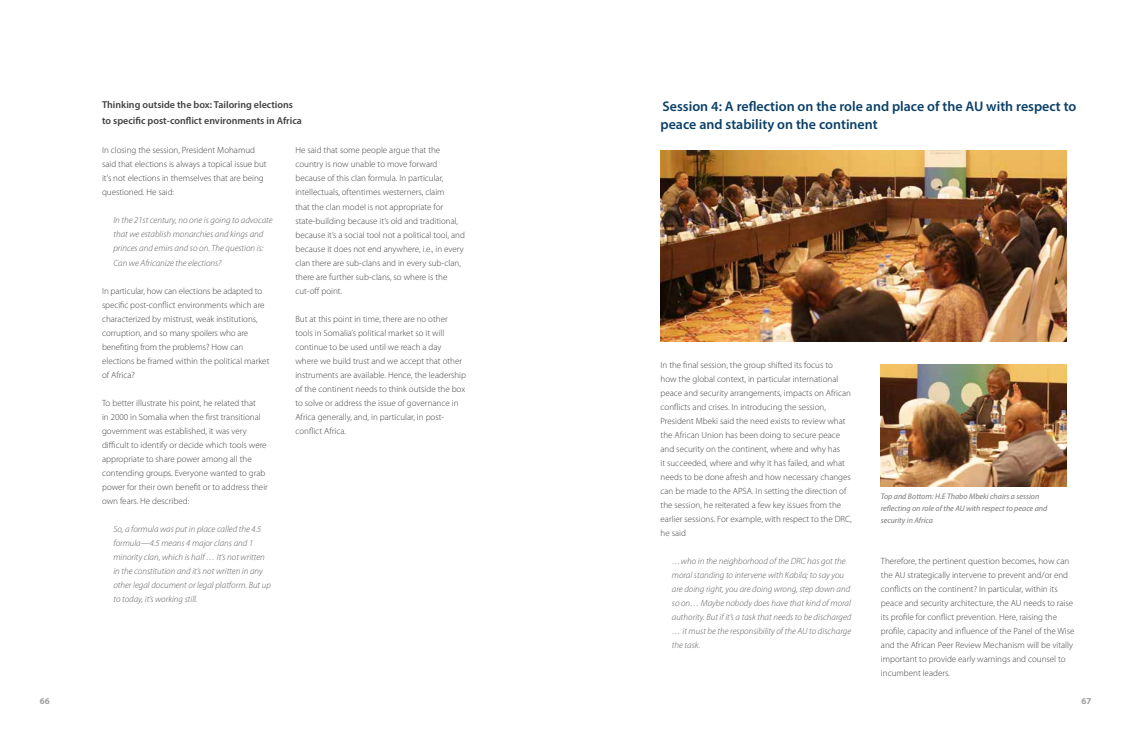
<style>
.page{position:relative;width:1134px;height:738px;background:#fff}
.page>*{position:absolute;margin:0;border:0;box-sizing:border-box;transform-origin:0 0}
.t1{font:600 14px/18px "Myriad Pro";color:#0a4068}
.t2{font:600 10px/16px "Myriad Pro";color:#414042}
.t3{font:300 9px/14px "Myriad Pro";color:#414042}
.t4{font:italic 300 9px/14px "Myriad Pro";color:#58595b}
.t5{font:700 9px "Myriad Pro";color:#9d9fa2}
.t6{font:italic 8px/12px "Myriad Pro";color:#77787b}
</style>
<div class="page">
<img style="left:881px;top:364px;width:185px;height:122px">
<img style="left:660px;top:150px;width:406px;height:191px">
<p class="t2" style="left:102px;top:97px;width:201px">Thinking outside the box: Tailoring elections to specific post-conflict environments in Africa</p>
<p class="t3" style="left:102px;top:143px;width:166px">In closing the session, President Mohamud said that elections is always a topical issue but it’s not elections in themselves that are being questioned. He said:</p>
<p class="t4" style="left:113px;top:213px;width:161px">In the 21st century, no one is going to advocate that we establish monarchies and kings and princes and emirs and so on. The question is:<br>Can we Africanize the elections?</p>
<p class="t3" style="left:102px;top:283px;width:169px">In particular, how can elections be adapted to specific post-conflict environments which are characterized by mistrust, weak institutions, corruption, and so many spoilers who are benefiting from the problems? How can elections be framed within the political market of Africa?</p>
<p class="t3" style="left:102px;top:395px;width:167px">To better illustrate his point, he related that<br>in 2000 in Somalia when the first transitional government was established, it was very difficult to identify or decide which tools were appropriate to share power among all the contending groups. Everyone wanted to grab power for their own benefit or to address their own fears. He described:</p>
<p class="t4" style="left:113px;top:521px;width:159px">So, a formula was put in place called the 4.5 formula—4.5 means 4 major clans and 1 minority clan, which is half … It’s not written in the constitution and it’s not written in any other legal document or legal platform. But up to today, it’s working still.</p>
<p class="t3" style="left:295px;top:143px;width:171px">He said that some people argue that the country is now unable to move forward because of this clan formula. In particular, intellectuals, oftentimes westerners, claim<br>that the clan model is not appropriate for state-building because it’s old and traditional, because it’s a social tool not a political tool, and because it does not end anywhere, i.e., in every clan there are sub-clans and in every sub-clan, there are further sub-clans, so where is the cut-off point.</p>
<p class="t3" style="left:295px;top:311px;width:172px">But at this point in time, there are no other tools in Somalia’s political market so it will continue to be used until we reach a day where we build trust and we accept that other instruments are available. Hence, the leadership of the continent needs to think outside the box to solve or address the issue of governance in Africa generally, and, in particular, in post&shy;conflict Africa.</p>
<h1 class="t1" style="left:660px;top:97px;width:417px">Session 4: A reflection on the role and place of the AU with respect to peace and stability on the continent</h1>
<p class="t3" style="left:660px;top:357px;width:193px">In the final session, the group shifted its focus to<br>how the global context, in particular international peace and security arrangements, impacts on African conflicts and crises. In introducing the session, President Mbeki said the need exists to review what the African Union has been doing to secure peace and security on the continent, where and why has<br>it succeeded, where and why it has failed, and what needs to be done afresh and how necessary changes can be made to the APSA. In setting the direction of the session, he reiterated a few key issues from the earlier sessions. For example, with respect to the DRC, he said</p>
<p class="t4" style="left:672px;top:553px;width:181px">…who in the neighborhood of the DRC has got the moral standing to intervene with Kabila; to say you are doing right, you are doing wrong, step down and so on… Maybe nobody does have that kind of moral authority. But if it’s a task that needs to be discharged … it must be the responsibility of the AU to discharge the task.</p>
<p class="t3" style="left:881px;top:553px;width:195px">Therefore, the pertinent question becomes, how can the AU strategically intervene to prevent and/or end conflicts on the continent? In particular, within its peace and security architecture, the AU needs to raise its profile for conflict prevention. Here, raising the profile, capacity and influence of the Panel of the Wise and the African Peer Review Mechanism will be vitally important to provide early warnings and counsel to incumbent leaders.</p>
<p class="t6" style="left:881px;top:490px;width:168px">Top and Bottom: H.E Thabo Mbeki chairs a session reflecting on role of the AU with respect to peace and security in Africa</p>
<p class="t5" style="left:40px;top:695px;width:12px">66</p>
<p class="t5" style="left:1081px;top:695px;width:12px">67</p>
</div>
